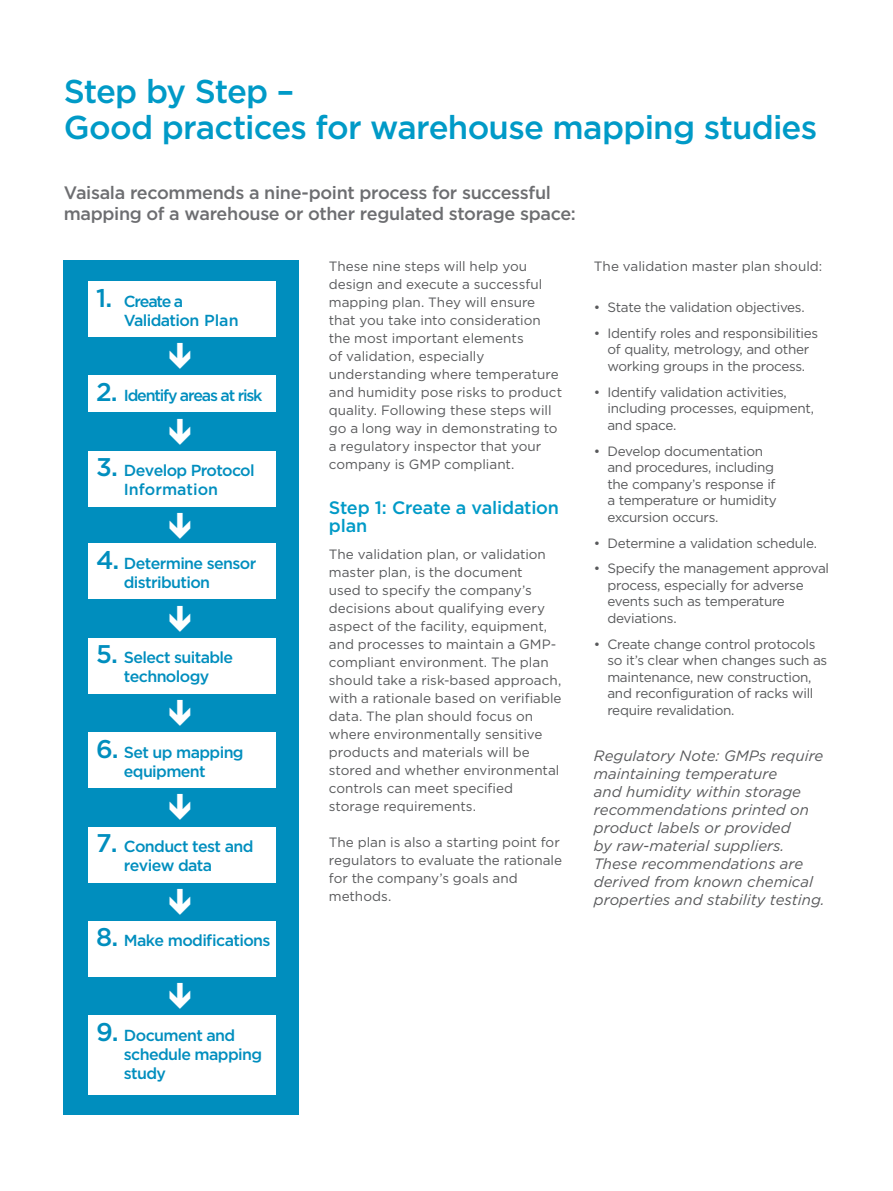
<style>
.page{position:relative;width:893px;height:1191px;background:#fff}
.page>*{position:absolute;margin:0;border:0;box-sizing:border-box;transform-origin:0 0}
.t1{font:500 33px/36px "Gotham";letter-spacing:-.025em;color:#009ac7}
.t2{font:500 18px/21px "Gotham";letter-spacing:-.02em;color:#6d6e71}
.t3{font:500 18px/18px "Gotham";letter-spacing:-.015em;color:#009ac7}
.t4{font:500 16.05px/19.2px "Gotham";letter-spacing:-.04em;color:#008ebe}
.t5{font:500 16.05px "Gotham";letter-spacing:-.075em;color:#008ebe}
.t6{font:italic 15px/18px "Gotham";color:#58595b}
.t7{font:13.5px/18px "Gotham";letter-spacing:-.01em;color:#58595b}
.s1{font-size:25.65px}
</style>
<div class="page">
<div style="left:64px;top:260px;width:235px;height:854px;background:#008ebe"></div>
<div style="left:88px;top:281px;width:187px;height:56px;background:#fff"></div>
<div style="left:88px;top:451px;width:187px;height:55px;background:#fff"></div>
<div style="left:88px;top:543px;width:187px;height:56px;background:#fff"></div>
<div style="left:88px;top:638px;width:187px;height:55px;background:#fff"></div>
<div style="left:88px;top:826px;width:187px;height:56px;background:#fff"></div>
<div style="left:88px;top:921px;width:187px;height:55px;background:#fff"></div>
<div style="left:88px;top:1015px;width:187px;height:80px;background:#fff"></div>
<div style="left:88px;top:732px;width:187px;height:56px;background:#fff"></div>
<div style="left:88px;top:376px;width:187px;height:36px;background:#fff"></div>
<h1 class="t1" style="left:64px;top:73px;width:755px">Step by Step –<br>Good practices for warehouse mapping studies</h1>
<h2 class="t2" style="left:64px;top:182px;width:513px">Vaisala recommends a nine-point process for successful mapping of a warehouse or other regulated storage space:</h2>
<p class="t4" style="left:124px;top:291px;width:116px;text-indent:-28px"><span class="s1">1.</span> Create a<br>Validation Plan</p>
<p class="t5" style="left:96px;top:385px;width:168px"><span class="s1">2.</span> Identify areas at risk</p>
<p class="t4" style="left:96px;top:460px;width:160px;text-align:center"><span class="s1">3.</span> Develop Protocol<br>Information</p>
<p class="t4" style="left:124px;top:553px;width:134px;text-indent:-28px"><span class="s1">4.</span> Determine sensor distribution</p>
<p class="t4" style="left:96px;top:648px;width:138px;text-align:center"><span class="s1">5.</span> Select suitable technology</p>
<p class="t4" style="left:124px;top:742px;width:121px;text-indent:-28px"><span class="s1">6.</span> Set up mapping equipment</p>
<p class="t4" style="left:124px;top:836px;width:131px;text-indent:-28px"><span class="s1">7.</span> Conduct test and review data</p>
<p class="t4" style="left:96px;top:931px;width:176px"><span class="s1">8.</span> Make modifications</p>
<p class="t7" style="left:329px;top:257px;width:235px">These nine steps will help you design and execute a successful mapping plan. They will ensure that you take into consideration the most important elements<br>of validation, especially understanding where temperature and humidity pose risks to product quality. Following these steps will go a long way in demonstrating to a regulatory inspector that your company is GMP compliant.</p>
<h2 class="t3" style="left:329px;top:498px;width:232px">Step 1: Create a validation plan</h2>
<p class="t7" style="left:329px;top:545px;width:234px">The validation plan, or validation master plan, is the document<br>used to specify the company’s decisions about qualifying every aspect of the facility, equipment, and processes to maintain a GMP&shy;compliant environment. The plan should take a risk-based approach, with a rationale based on verifiable data. The plan should focus on where environmentally sensitive products and materials will be stored and whether environmental controls can meet specified storage requirements.</p>
<p class="t7" style="left:329px;top:833px;width:235px">The plan is also a starting point for regulators to evaluate the rationale for the company’s goals and methods.</p>
<p class="t7" style="left:594px;top:257px;width:230px">The validation master plan should:</p>
<p class="t7" style="left:594px;top:298px;width:212px">• State the validation objectives.</p>
<p class="t7" style="left:594px;top:324px;width:226px;line-height:16.5px;text-align:center">• Identify roles and responsibilities of quality, metrology, and other working groups in the process.</p>
<p class="t7" style="left:607px;top:383px;width:208px;line-height:16.5px;text-indent:-14px">• Identify validation activities, including processes, equipment, and space.</p>
<p class="t7" style="left:607px;top:442px;width:171px;line-height:16.5px;text-indent:-14px">• Develop documentation and procedures, including the company’s response if a temperature or humidity excursion occurs.</p>
<p class="t7" style="left:594px;top:533px;width:225px">• Determine a validation schedule.</p>
<p class="t7" style="left:607px;top:560px;width:223px;line-height:16.5px;text-indent:-14px">• Specify the management approval process, especially for adverse events such as temperature deviations.</p>
<p class="t7" style="left:607px;top:635px;width:221px;line-height:16.5px;text-indent:-14px">• Create change control protocols so it’s clear when changes such as maintenance, new construction, and reconfiguration of racks will require revalidation.</p>
<p class="t6" style="left:594px;top:746px;width:232px">Regulatory Note: GMPs require maintaining temperature<br>and humidity within storage recommendations printed on product labels or provided<br>by raw-material suppliers.<br>These recommendations are derived from known chemical properties and stability testing.</p>
<p class="t4" style="left:124px;top:1025px;width:140px;text-indent:-28px"><span class="s1">9.</span> Document and schedule mapping study</p>
</div>
